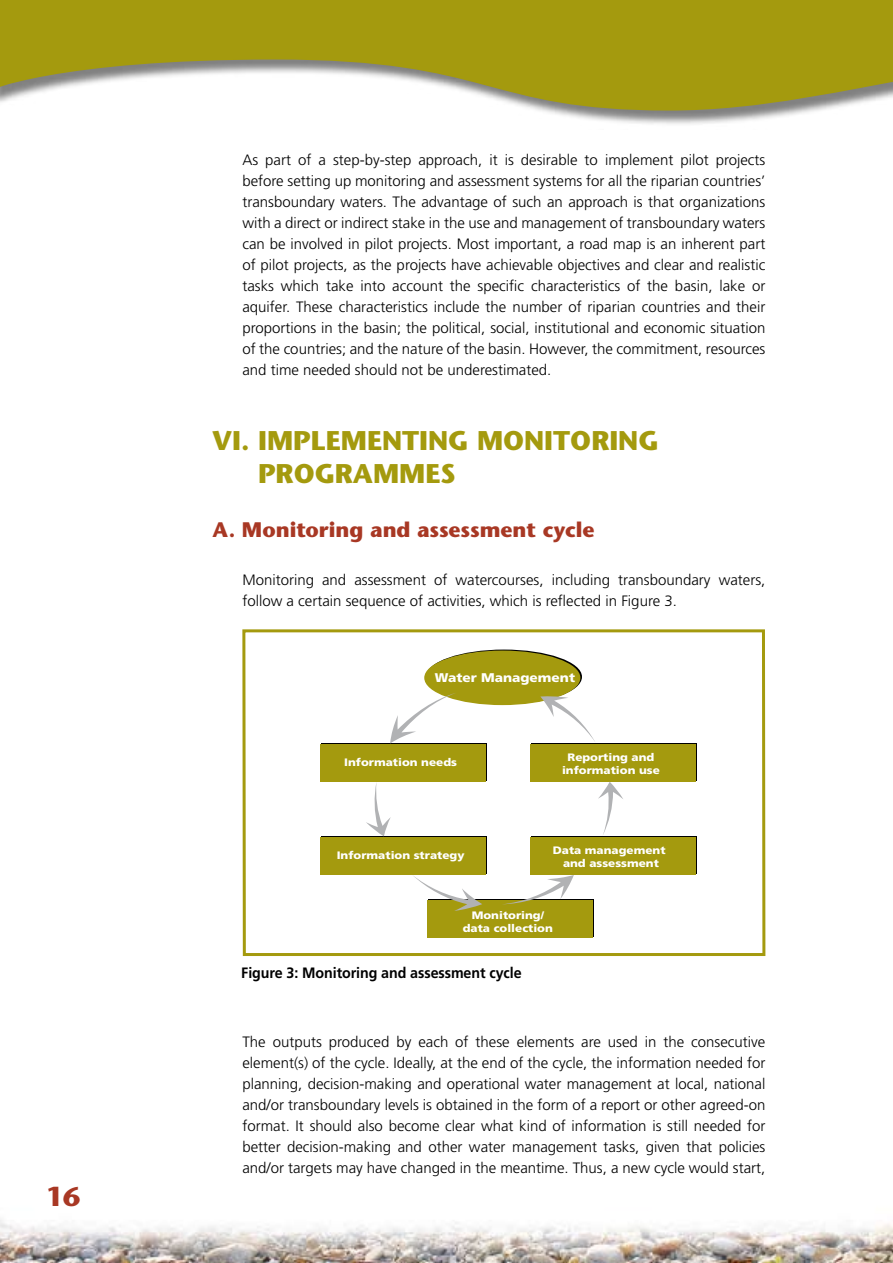
<style>
.page{position:relative;width:893px;height:1263px;background:#fff}
.page>*{position:absolute;margin:0;border:0;box-sizing:border-box;transform-origin:0 0}
.t1{font:700 27px/33px "Stone Sans";color:#a49a0e}
.t2{font:700 27px "Stone Sans";color:#a83824}
.t3{font:700 21px "Stone Sans";color:#a83824}
.t4{font:300 15px/21px "Frutiger";color:#000;text-align:justify}
.t5{font:700 15px "Frutiger";letter-spacing:-.005em;color:#000;scale:.95 1}
.t6{font:900 12.6px "Frutiger";color:#fff;scale:1.08 1}
.t7{font:900 10.8px/12.9px "Frutiger";color:#fff;text-align:center;scale:1.08 1}
</style>
<div class="page">
<img style="left:0;top:1219px;width:893px;height:44px">
<svg style="left:0;top:0;width:892px;height:124px;fill:#a49a0e"></svg>
<svg style="left:892px;top:0;width:1px;height:97px"></svg>
<div style="left:321px;top:743px;width:165px;height:38px;background:#a49a0e"></div>
<svg style="left:426px;top:649px;width:156px;height:55px"></svg>
<div style="left:424px;top:650px;width:156px;height:55px;background:#a49a0e;border-radius:50%"></div>
<div style="left:320px;top:745px;width:165px;height:37px;background:#a49a0e"></div>
<svg style="left:321px;top:836px;width:165px;height:38px"></svg>
<div style="left:320px;top:837px;width:165px;height:38px;background:#a49a0e"></div>
<div style="left:531px;top:743px;width:166px;height:38px;background:#a49a0e"></div>
<div style="left:530px;top:745px;width:165px;height:37px;background:#a49a0e"></div>
<div style="left:531px;top:836px;width:166px;height:38px;background:#a49a0e"></div>
<div style="left:530px;top:837px;width:165px;height:38px;background:#a49a0e"></div>
<div style="left:427px;top:901px;width:165px;height:37px;background:#a49a0e"></div>
<svg style="left:540px;top:696px;width:55px;height:45px"></svg>
<svg style="left:598px;top:782px;width:25px;height:53px"></svg>
<svg style="left:502px;top:875px;width:72px;height:29px"></svg>
<svg style="left:414px;top:876px;width:68px;height:35px"></svg>
<svg style="left:366px;top:783px;width:25px;height:53px"></svg>
<svg style="left:390px;top:693px;width:67px;height:50px"></svg>
<div style="left:242px;top:629px;width:523px;height:327px;border:3px solid #a49a0e"></div>
<h1 class="t2" style="left:46px;top:1179px;width:17px">16</h1>
<p class="t4" style="left:242px;top:149px;width:525px">As part of a step-by-step approach, it is desirable to implement pilot projects before setting up monitoring and assessment systems for all the riparian countries’ transboundary waters. The advantage of such an approach is that organizations with a direct or indirect stake in the use and management of transboundary waters can be involved in pilot projects. Most important, a road map is an inherent part of pilot projects, as the projects have achievable objectives and clear and realistic tasks which take into account the specific characteristics of the basin, lake or aquifer. These characteristics include the number of riparian countries and their proportions in the basin; the political, social, institutional and economic situation of the countries; and the nature of the basin. However, the commitment, resources and time needed should not be underestimated.</p>
<h1 class="t1" style="left:258px;top:423px;width:402px;text-indent:-45px">VI. IMPLEMENTING MONITORING<br>PROGRAMMES</h1>
<h2 class="t3" style="left:213px;top:516px;width:383px">A. Monitoring and assessment cycle</h2>
<p class="t4" style="left:242px;top:569px;width:524px">Monitoring and assessment of watercourses, including transboundary waters, follow a certain sequence of activities, which is reflected in Figure 3.</p>
<p class="t6" style="left:435px;top:670px;width:131px">Water Management</p>
<p class="t7" style="left:344px;top:755px;width:106px">Information needs</p>
<p class="t7" style="left:337px;top:848px;width:120px">Information strategy</p>
<p class="t7" style="left:562px;top:750px;width:92px">Reporting and information use</p>
<p class="t7" style="left:553px;top:843px;width:106px">Data management and assessment</p>
<p class="t7" style="left:463px;top:909px;width:85px">Monitoring/ data collection</p>
<p class="t5" style="left:241px;top:964px;width:297px">Figure 3: Monitoring and assessment cycle</p>
<p class="t4" style="left:242px;top:1031px;width:525px">The outputs produced by each of these elements are used in the consecutive element(s) of the cycle. Ideally, at the end of the cycle, the information needed for planning, decision-making and operational water management at local, national and/or transboundary levels is obtained in the form of a report or other agreed-on format. It should also become clear what kind of information is still needed for better decision-making and other water management tasks, given that policies and/or targets may have changed in the meantime. Thus, a new cycle would start,</p>
</div>
